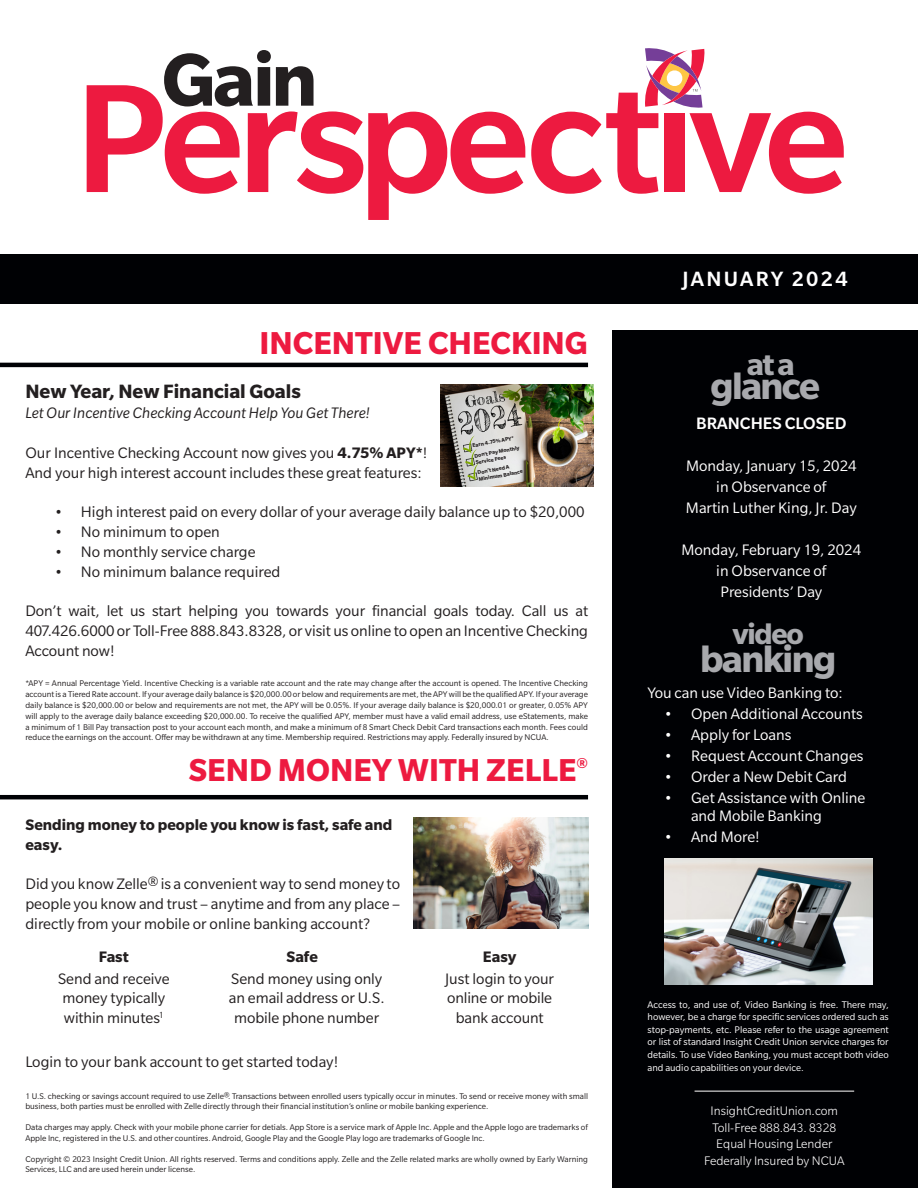
<style>
.page{position:relative;width:918px;height:1188px;background:#fff}
.page>*{position:absolute;margin:0;border:0;box-sizing:border-box;transform-origin:0 0}
.t1{font:700 40.5px "Slate Std";letter-spacing:-.04em;color:#a8a9ad}
.t2{font:700 34.5px "Slate Std";color:#ed1a40}
.t3{font:700 33px "Slate Std";color:#a8a9ad}
.t4{font:700 31.5px "Slate Std";letter-spacing:-.04em;color:#a8a9ad}
.t5{font:500 22.5px "Slate Std";letter-spacing:.1em;color:#fff}
.t6{font:700 21px "Slate Std";color:#231f20}
.t7{font:500 18px "Slate Std";color:#fff}
.Text_1st_Paragraph{font:16.5px/19.8px "Slate Std";color:#231f20}
.t8{font:16.5px/21px "Slate Std";color:#fff}
.t9{font:700 16.5px/19.8px "Slate Std";color:#231f20}
.t10{font:italic 16.5px "Slate Std";color:#231f20}
.t11{font:300 13.5px/16.5px "Slate Std";color:#fff;text-align:center}
.t12{font:10.5px/12.6px "Slate Std";color:#fff;text-align:justify}
.Text_1st_Paragraph-2{font:9px/10.8px "Slate Std";color:#231f20}
.t13{font:700 5.7px "Slate Std";color:#231f20}
.s1{font-weight:700}
</style>
<div class="page">
<div style="left:0;top:255px;width:918px;height:49px;background:#000104"></div>
<svg style="left:87px;top:50px;width:438px;height:170px"></svg>
<svg style="left:531px;top:48px;width:313px;height:146px"></svg>
<div style="left:613px;top:331px;width:305px;height:857px;background:#000104"></div>
<hr style="left:695px;top:1091px;width:159px;height:1px;background:#fff">
<hr style="left:0;top:363px;width:588px;height:4px;background:#000104">
<hr style="left:0;top:795px;width:588px;height:4px;background:#000104">
<img style="left:414px;top:817px;width:174px;height:111px">
<img style="left:664px;top:858px;width:208px;height:126px">
<img style="left:441px;top:385px;width:152px;height:101px">
<svg style="left:463px;top:436px;width:16px;height:44px"></svg>
<p class="t2" style="left:260px;top:324px;width:330px">INCENTIVE CHECKING</p>
<p class="t6" style="left:25px;top:380px;width:277px">New Year, New Financial Goals</p>
<p class="t10" style="left:25px;top:404px;width:346px">Let Our Incentive Checking Account Help You Get There!</p>
<p class="Text_1st_Paragraph" style="left:25px;top:443px;width:403px">Our Incentive Checking Account now gives you <span class="s1">4.75% APY*</span>!<br>And your high interest account includes these great features:</p>
<p class="Text_1st_Paragraph" style="left:55px;top:502px;width:532px">• High interest paid on every dollar of your average daily balance up to $20,000</p>
<p class="Text_1st_Paragraph" style="left:55px;top:522px;width:167px">• No minimum to open</p>
<p class="Text_1st_Paragraph" style="left:55px;top:542px;width:203px">• No monthly service charge</p>
<p class="Text_1st_Paragraph" style="left:55px;top:561px;width:227px">• No minimum balance required</p>
<p class="Text_1st_Paragraph" style="left:25px;top:601px;width:564px;text-align:justify">Don’t wait, let us start helping you towards your financial goals today. Call us at 407.426.6000 or Toll-Free 888.843.8328, or visit us online to open an Incentive Checking Account now!</p>
<p class="Text_1st_Paragraph-2" style="left:25px;top:678px;width:564px;text-align:justify">*APY = Annual Percentage Yield. Incentive Checking is a variable rate account and the rate may change after the account is opened. The Incentive Checking account is a Tiered Rate account. If your average daily balance is $20,000.00 or below and requirements are met, the APY will be the qualified APY. If your average daily balance is $20,000.00 or below and requirements are not met, the APY will be 0.05%. If your average daily balance is $20,000.01 or greater, 0.05% APY will apply to the average daily balance exceeding $20,000.00. To receive the qualified APY, member must have a valid email address, use eStatements, make a minimum of 1 Bill Pay transaction post to your account each month, and make a minimum of 8 Smart Check Debit Card transactions each month. Fees could reduce the earnings on the account. Offer may be withdrawn at any time. Membership required. Restrictions may apply. Federally insured by NCUA.</p>
<p class="t13" style="left:472px;top:442px;width:44px;rotate:-10deg">Earn 4.75% APY*</p>
<p class="t13" style="left:474px;top:453px;width:47px;rotate:-10deg">Don’t Pay Monthly</p>
<p class="t13" style="left:475px;top:459px;width:32px;rotate:-10deg">Service Fees</p>
<p class="t13" style="left:477px;top:469px;width:34px;rotate:-10deg">Don’t Need A</p>
<p class="t13" style="left:478px;top:476px;width:46px;rotate:-10deg">Minimum Balance</p>
<p class="t2" style="left:189px;top:752px;width:401px">SEND MONEY WITH ZELLE<sup>®</sup></p>
<p class="t9" style="left:25px;top:814px;width:369px">Sending money to people you know is fast, safe and easy.</p>
<p class="Text_1st_Paragraph" style="left:25px;top:874px;width:376px;text-align:justify">Did you know Zelle® is a convenient way to send money to people you know and trust – anytime and from any place – directly from your mobile or online banking account?</p>
<p class="t9" style="left:286px;top:947px;width:33px">Safe</p>
<p class="t9" style="left:99px;top:947px;width:32px">Fast</p>
<p class="Text_1st_Paragraph" style="left:58px;top:968px;width:113px">Send and receive money typically within minutes<sup>1</sup></p>
<p class="Text_1st_Paragraph" style="left:229px;top:968px;width:157px;text-align:center">Send money using only an email address or U.S. mobile phone number</p>
<p class="t9" style="left:483px;top:947px;width:35px">Easy</p>
<p class="Text_1st_Paragraph" style="left:445px;top:968px;width:110px;text-align:center">Just login to your online or mobile bank account</p>
<p class="Text_1st_Paragraph" style="left:25px;top:1052px;width:314px">Login to your bank account to get started today!</p>
<p class="Text_1st_Paragraph-2" style="left:25px;top:1091px;width:564px">1 U.S. checking or savings account required to use Zelle®. Transactions between enrolled users typically occur in minutes. To send or receive money with small business, both parties must be enrolled with Zelle directly through their financial institution’s online or mobile banking experience.</p>
<p class="Text_1st_Paragraph-2" style="left:25px;top:1122px;width:564px">Data charges may apply. Check with your mobile phone carrier for detials. App Store is a service mark of Apple Inc. Apple and the Apple logo are trademarks of<br>Apple Inc, registered in the U.S. and other countires. Android, Google Play and the Google Play logo are trademarks of Google Inc.</p>
<p class="Text_1st_Paragraph-2" style="left:25px;top:1154px;width:564px">Copyright © 2023 Insight Credit Union. All rights reserved. Terms and conditions apply. Zelle and the Zelle related marks are wholly owned by Early Warning<br>Services, LLC and are used herein under license.</p>
<p class="t5" style="left:683px;top:267px;width:167px">JANUARY 2024</p>
<p class="t3" style="left:747px;top:347px;width:49px">at a</p>
<p class="t1" style="left:711px;top:365px;width:111px">glance</p>
<p class="t7" style="left:696px;top:413px;width:152px">BRANCHES CLOSED</p>
<p class="t8" style="left:686px;top:455px;width:172px">Monday, January 15, 2024</p>
<p class="t8" style="left:686px;top:476px;width:172px;text-align:center">in Observance of<br>Martin Luther King, Jr. Day</p>
<p class="t8" style="left:682px;top:539px;width:181px">Monday, February 19, 2024</p>
<p class="t8" style="left:716px;top:560px;width:112px">in Observance of<br>Presidents’ Day</p>
<p class="t4" style="left:732px;top:617px;width:73px">video</p>
<p class="t1" style="left:700px;top:637px;width:138px">banking</p>
<p class="t8" style="left:648px;top:682px;width:197px">You can use Video Banking to:</p>
<p class="t8" style="left:664px;top:703px;width:200px">• Open Additional Accounts</p>
<p class="t8" style="left:664px;top:724px;width:129px">• Apply for Loans</p>
<p class="t8" style="left:664px;top:745px;width:201px">• Request Account Changes</p>
<p class="t8" style="left:664px;top:766px;width:184px">• Order a New Debit Card</p>
<p class="t8" style="left:691px;top:788px;width:176px;line-height:18px;text-indent:-27px">• Get Assistance with Online and Mobile Banking</p>
<p class="t8" style="left:664px;top:826px;width:97px">• And More!</p>
<p class="t12" style="left:648px;top:998px;width:243px">Access to, and use of, Video Banking is free. There may, however, be a charge for specific services ordered such as stop-payments, etc. Please refer to the usage agreement or list of standard Insight Credit Union service charges for details. To use Video Banking, you must accept both video and audio capabilities on your device.</p>
<p class="t11" style="left:711px;top:1102px;width:129px">InsightCreditUnion.com</p>
<p class="t11" style="left:704px;top:1119px;width:142px">Toll-Free 888.843. 8328<br>Equal Housing Lender<br>Federally Insured by NCUA</p>
</div>
